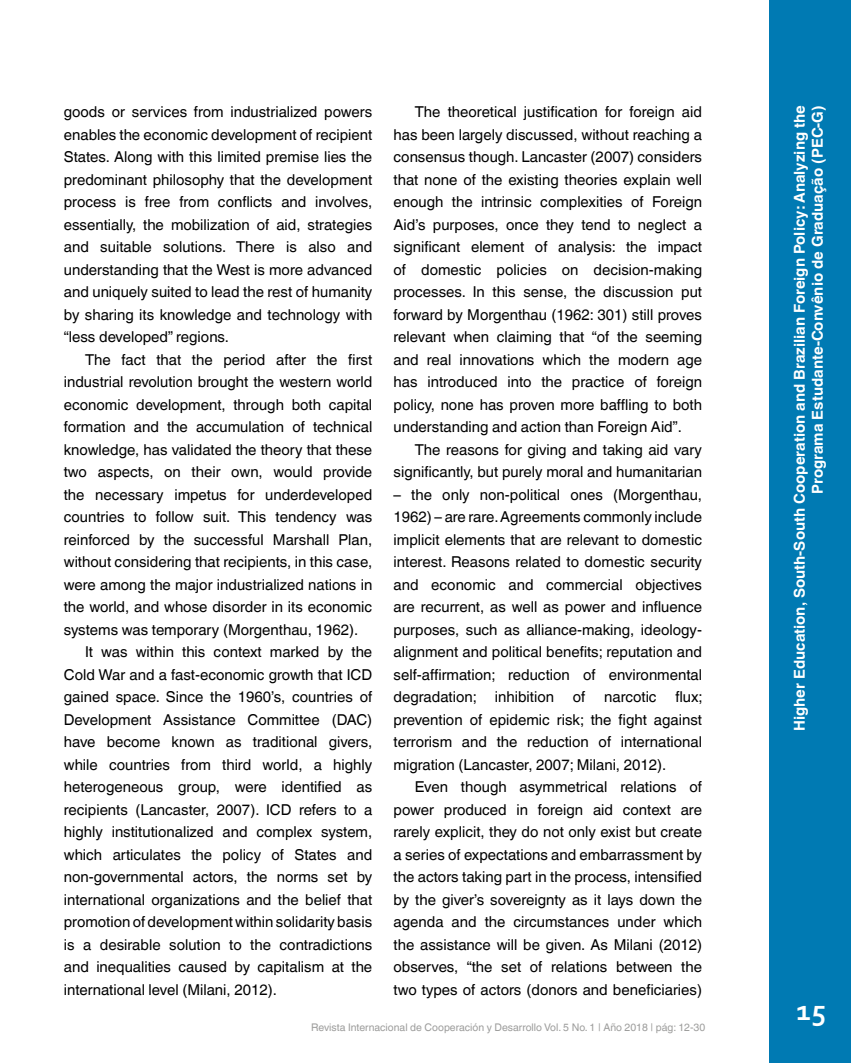
<style>
.page{position:relative;width:851px;height:1063px;background:#fff}
.page>*{position:absolute;margin:0;border:0;box-sizing:border-box;transform-origin:0 0}
.t1{font:700 30px "Corbel";color:#fff}
.CUERPO_DE_TEXTO{font:15px/22.5px "Helvetica World";color:#000;text-align:justify}
.t2{font:700 15px/18px "Helvetica World";color:#fff;text-align:right}
.t3{font:10.5px "Helvetica World";color:#9d9d9c}
</style>
<div class="page">
<div style="left:769px;top:0;width:81px;height:1063px;background:#007ab3"></div>
<p class="CUERPO_DE_TEXTO" style="left:64px;top:101px;width:310px">goods or services from industrialized powers enables the economic development of recipient States. Along with this limited premise lies the predominant philosophy that the development process is free from conflicts and involves, essentially, the mobilization of aid, strategies and suitable solutions. There is also and understanding that the West is more advanced and uniquely suited to lead the rest of humanity by sharing its knowledge and technology with “less developed” regions.</p>
<p class="CUERPO_DE_TEXTO" style="left:64px;top:348px;width:310px;text-indent:21px">The fact that the period after the first industrial revolution brought the western world economic development, through both capital formation and the accumulation of technical knowledge, has validated the theory that these two aspects, on their own, would provide the necessary impetus for underdeveloped countries to follow suit. This tendency was reinforced by the successful Marshall Plan, without considering that recipients, in this case, were among the major industrialized nations in the world, and whose disorder in its economic systems was temporary (Morgenthau, 1962).</p>
<p class="CUERPO_DE_TEXTO" style="left:64px;top:641px;width:310px;text-indent:21px">It was within this context marked by the Cold War and a fast-economic growth that ICD gained space. Since the 1960’s, countries of Development Assistance Committee (DAC) have become known as traditional givers, while countries from third world, a highly heterogeneous group, were identified as recipients (Lancaster, 2007). ICD refers to a highly institutionalized and complex system, which articulates the policy of States and non-governmental actors, the norms set by international organizations and the belief that promotion of development within solidarity basis is a desirable solution to the contradictions and inequalities caused by capitalism at the international level (Milani, 2012).</p>
<p class="CUERPO_DE_TEXTO" style="left:393px;top:101px;width:310px;text-indent:21px">The theoretical justification for foreign aid has been largely discussed, without reaching a consensus though. Lancaster (2007) considers that none of the existing theories explain well enough the intrinsic complexities of Foreign Aid’s purposes, once they tend to neglect a significant element of analysis: the impact of domestic policies on decision-making processes. In this sense, the discussion put forward by Morgenthau (1962: 301) still proves relevant when claiming that “of the seeming and real innovations which the modern age has introduced into the practice of foreign policy, none has proven more baffling to both understanding and action than Foreign Aid”.</p>
<p class="CUERPO_DE_TEXTO" style="left:393px;top:438px;width:310px;text-align:right">The reasons for giving and taking aid vary significantly, but purely moral and humanitarian</p>
<p class="CUERPO_DE_TEXTO" style="left:393px;top:483px;width:310px">– the only non-political ones (Morgenthau, 1962) – are rare. Agreements commonly include implicit elements that are relevant to domestic interest. Reasons related to domestic security and economic and commercial objectives are recurrent, as well as power and influence purposes, such as alliance-making, ideology&shy;alignment and political benefits; reputation and self-affirmation; reduction of environmental degradation; inhibition</p>
<p class="CUERPO_DE_TEXTO" style="left:393px;top:686px;width:311px;text-indent:282px">flux; prevention of epidemic risk; the fight against terrorism and the reduction of international migration (Lancaster, 2007; Milani, 2012).</p>
<p class="CUERPO_DE_TEXTO" style="left:393px;top:776px;width:310px;text-indent:21px">Even though asymmetrical relations of power produced in foreign aid context are rarely explicit, they do not only exist but create a series of expectations and embarrassment by the actors taking part in the process, intensified by the giver’s sovereignty as it lays down the agenda and the circumstances under which the assistance will be given. As Milani (2012) observes, “the set of relations between the two types of actors (donors and beneficiaries)</p>
<p class="CUERPO_DE_TEXTO" style="left:572px;top:686px;width:14px">of</p>
<p class="CUERPO_DE_TEXTO" style="left:604px;top:686px;width:54px">narcotic</p>
<p class="t3" style="left:311px;top:1021px;width:395px">Revista Internacional de Cooperación y Desarrollo Vol. 5 No. 1 | Año 2018 | pág: 12-30</p>
<p class="t2" style="left:790px;top:731px;width:628px;rotate:-90deg">Higher Education, South-South Cooperation and Brazilian Foreign Policy: Analyzing the<br>Programa Estudante-Convênio de Graduação (PEC-G)</p>
<h1 class="t1" style="left:796px;top:992px;width:31px">15</h1>
</div>
